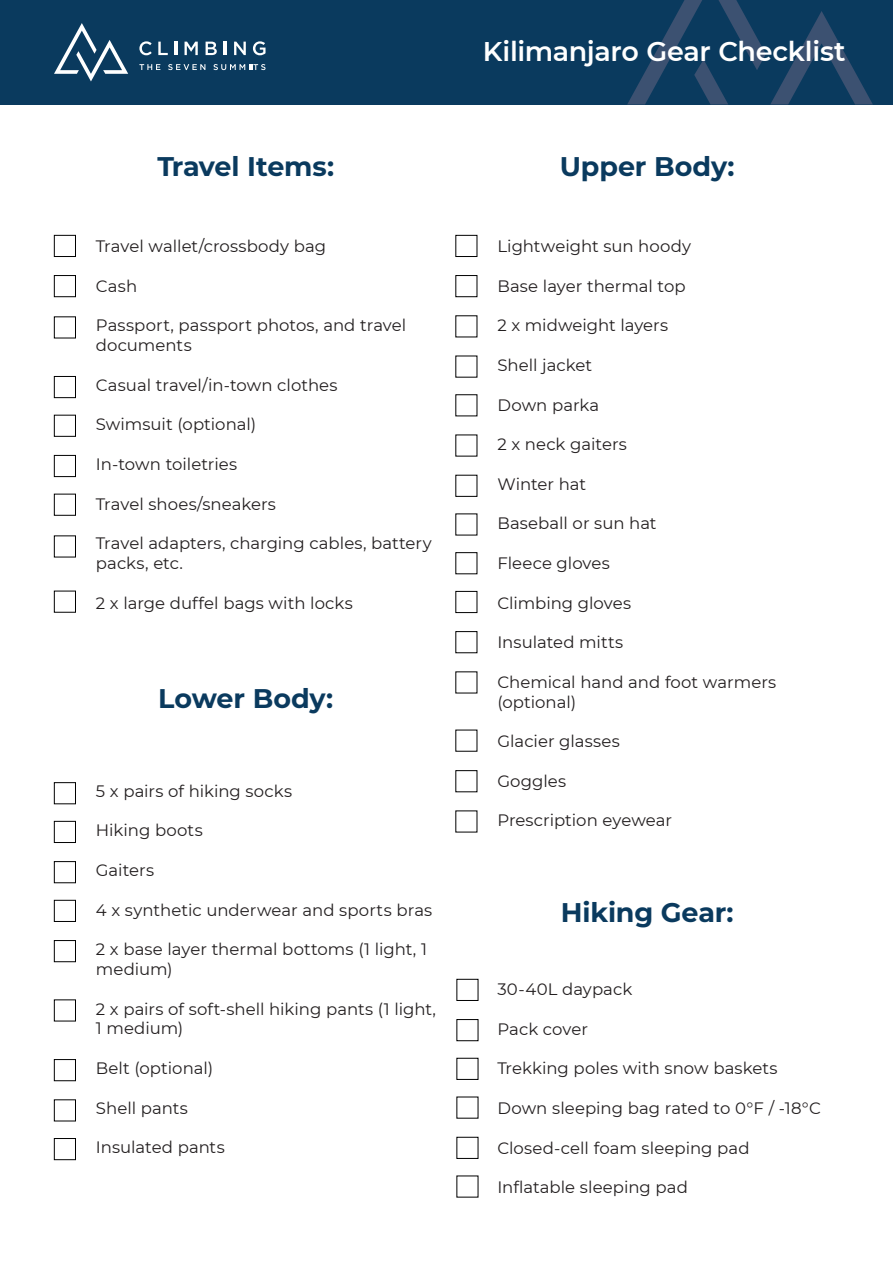
<style>
.page{position:relative;width:893px;height:1263px;background:#fff}
.page>*{position:absolute;margin:0;border:0;box-sizing:border-box;transform-origin:0 0}
.t1{font:700 27px "Montserrat";letter-spacing:-.005em;color:#0a3a5e}
.t2{font:600 27px "Montserrat";letter-spacing:-.015em;color:#fff}
.t3{font:16.5px/19.8px "Montserrat";color:#231f20}
</style>
<div class="page">
<div style="left:0;top:0;width:893px;height:105px;background:#0a3a5e"></div>
<svg style="left:54px;top:23px;width:74px;height:58px"></svg>
<svg style="left:139px;top:41px;width:13px;height:14px"></svg>
<svg style="left:158px;top:42px;width:10px;height:13px"></svg>
<svg style="left:174px;top:42px;width:3px;height:13px"></svg>
<svg style="left:185px;top:42px;width:13px;height:13px"></svg>
<svg style="left:206px;top:42px;width:11px;height:13px"></svg>
<svg style="left:224px;top:42px;width:3px;height:13px"></svg>
<svg style="left:234px;top:42px;width:12px;height:13px"></svg>
<svg style="left:253px;top:41px;width:13px;height:14px"></svg>
<svg style="left:139px;top:64px;width:21px;height:6px"></svg>
<svg style="left:168px;top:64px;width:37px;height:6px"></svg>
<svg style="left:213px;top:64px;width:53px;height:6px"></svg>
<svg style="left:627px;top:0;width:246px;height:105px"></svg>
<div style="left:54px;top:235px;width:22px;height:22px;border:1px solid #000"></div>
<div style="left:455px;top:235px;width:22px;height:22px;border:1px solid #000"></div>
<div style="left:455px;top:591px;width:22px;height:22px;border:1px solid #000"></div>
<div style="left:54px;top:376px;width:22px;height:22px;border:1px solid #000"></div>
<div style="left:54px;top:782px;width:22px;height:22px;border:1px solid #000"></div>
<div style="left:54px;top:999px;width:22px;height:22px;border:1px solid #000"></div>
<div style="left:54px;top:455px;width:22px;height:22px;border:1px solid #000"></div>
<div style="left:54px;top:861px;width:22px;height:22px;border:1px solid #000"></div>
<div style="left:54px;top:1099px;width:22px;height:22px;border:1px solid #000"></div>
<div style="left:457px;top:1019px;width:21px;height:22px;border:1px solid #000"></div>
<div style="left:457px;top:1137px;width:21px;height:22px;border:1px solid #000"></div>
<div style="left:54px;top:535px;width:22px;height:22px;border:1px solid #000"></div>
<div style="left:54px;top:940px;width:22px;height:22px;border:1px solid #000"></div>
<div style="left:54px;top:275px;width:22px;height:22px;border:1px solid #000"></div>
<div style="left:455px;top:275px;width:22px;height:22px;border:1px solid #000"></div>
<div style="left:54px;top:415px;width:22px;height:22px;border:1px solid #000"></div>
<div style="left:54px;top:821px;width:22px;height:22px;border:1px solid #000"></div>
<div style="left:54px;top:1059px;width:22px;height:22px;border:1px solid #000"></div>
<div style="left:457px;top:979px;width:21px;height:22px;border:1px solid #000"></div>
<div style="left:54px;top:494px;width:22px;height:22px;border:1px solid #000"></div>
<div style="left:54px;top:900px;width:22px;height:22px;border:1px solid #000"></div>
<div style="left:54px;top:1138px;width:22px;height:22px;border:1px solid #000"></div>
<div style="left:54px;top:591px;width:22px;height:21px;border:1px solid #000"></div>
<div style="left:54px;top:316px;width:22px;height:22px;border:1px solid #000"></div>
<p class="t2" style="left:483px;top:32px;width:364px">Kilimanjaro Gear Checklist</p>
<p class="t1" style="left:157px;top:147px;width:178px">Travel Items:</p>
<p class="t1" style="left:560px;top:147px;width:176px">Upper Body:</p>
<p class="t3" style="left:96px;top:236px;width:232px">Travel wallet/crossbody bag</p>
<p class="t3" style="left:96px;top:275px;width:43px">Cash</p>
<p class="t3" style="left:96px;top:315px;width:312px">Passport, passport photos, and travel</p>
<p class="t3" style="left:96px;top:335px;width:97px">documents</p>
<p class="t3" style="left:96px;top:374px;width:243px">Casual travel/in-town clothes</p>
<p class="t3" style="left:96px;top:414px;width:162px">Swimsuit (optional)</p>
<p class="t3" style="left:96px;top:454px;width:143px">In-town toiletries</p>
<p class="t3" style="left:96px;top:493px;width:182px">Travel shoes/sneakers</p>
<p class="t3" style="left:96px;top:533px;width:337px">Travel adapters, charging cables, battery</p>
<p class="t3" style="left:96px;top:553px;width:88px">packs, etc.</p>
<p class="t3" style="left:96px;top:592px;width:259px">2 x large duffel bags with locks</p>
<p class="t1" style="left:158px;top:679px;width:176px">Lower Body:</p>
<p class="t3" style="left:96px;top:780px;width:198px">5 x pairs of hiking socks</p>
<p class="t3" style="left:96px;top:820px;width:108px">Hiking boots</p>
<p class="t3" style="left:96px;top:859px;width:60px">Gaiters</p>
<p class="t3" style="left:96px;top:899px;width:338px">4 x synthetic underwear and sports bras</p>
<p class="t3" style="left:96px;top:939px;width:333px">2 x base layer thermal bottoms (1 light, 1 medium)</p>
<p class="t3" style="left:96px;top:998px;width:342px">2 x pairs of soft-shell hiking pants (1 light,</p>
<p class="t3" style="left:96px;top:1018px;width:89px">1 medium)</p>
<p class="t3" style="left:96px;top:1057px;width:119px">Belt (optional)</p>
<p class="t3" style="left:96px;top:1097px;width:94px">Shell pants</p>
<p class="t3" style="left:96px;top:1137px;width:130px">Insulated pants</p>
<p class="t3" style="left:497px;top:236px;width:195px">Lightweight sun hoody</p>
<p class="t3" style="left:497px;top:275px;width:190px">Base layer thermal top</p>
<p class="t3" style="left:497px;top:315px;width:172px">2 x midweight layers</p>
<p class="t3" style="left:497px;top:355px;width:96px">Shell jacket</p>
<p class="t3" style="left:497px;top:394px;width:103px">Down parka</p>
<p class="t3" style="left:497px;top:434px;width:131px">2 x neck gaiters</p>
<p class="t3" style="left:497px;top:473px;width:90px">Winter hat</p>
<p class="t3" style="left:497px;top:513px;width:161px">Baseball or sun hat</p>
<p class="t3" style="left:497px;top:553px;width:114px">Fleece gloves</p>
<p class="t3" style="left:497px;top:592px;width:135px">Climbing gloves</p>
<p class="t3" style="left:497px;top:632px;width:127px">Insulated mitts</p>
<p class="t3" style="left:497px;top:671px;width:280px">Chemical hand and foot warmers</p>
<p class="t3" style="left:497px;top:691px;width:80px">(optional)</p>
<p class="t3" style="left:497px;top:731px;width:124px">Glacier glasses</p>
<p class="t3" style="left:497px;top:770px;width:70px">Goggles</p>
<p class="t3" style="left:497px;top:810px;width:176px">Prescription eyewear</p>
<p class="t1" style="left:561px;top:893px;width:174px">Hiking Gear:</p>
<p class="t3" style="left:497px;top:979px;width:136px">30-40L daypack</p>
<p class="t3" style="left:497px;top:1018px;width:92px">Pack cover</p>
<p class="t3" style="left:497px;top:1058px;width:282px">Trekking poles with snow baskets</p>
<p class="t3" style="left:497px;top:1097px;width:325px">Down sleeping bag rated to 0°F / -18°C</p>
<p class="t3" style="left:497px;top:1137px;width:254px">Closed-cell foam sleeping pad</p>
<p class="t3" style="left:497px;top:1177px;width:192px">Inflatable sleeping pad</p>
</div>
